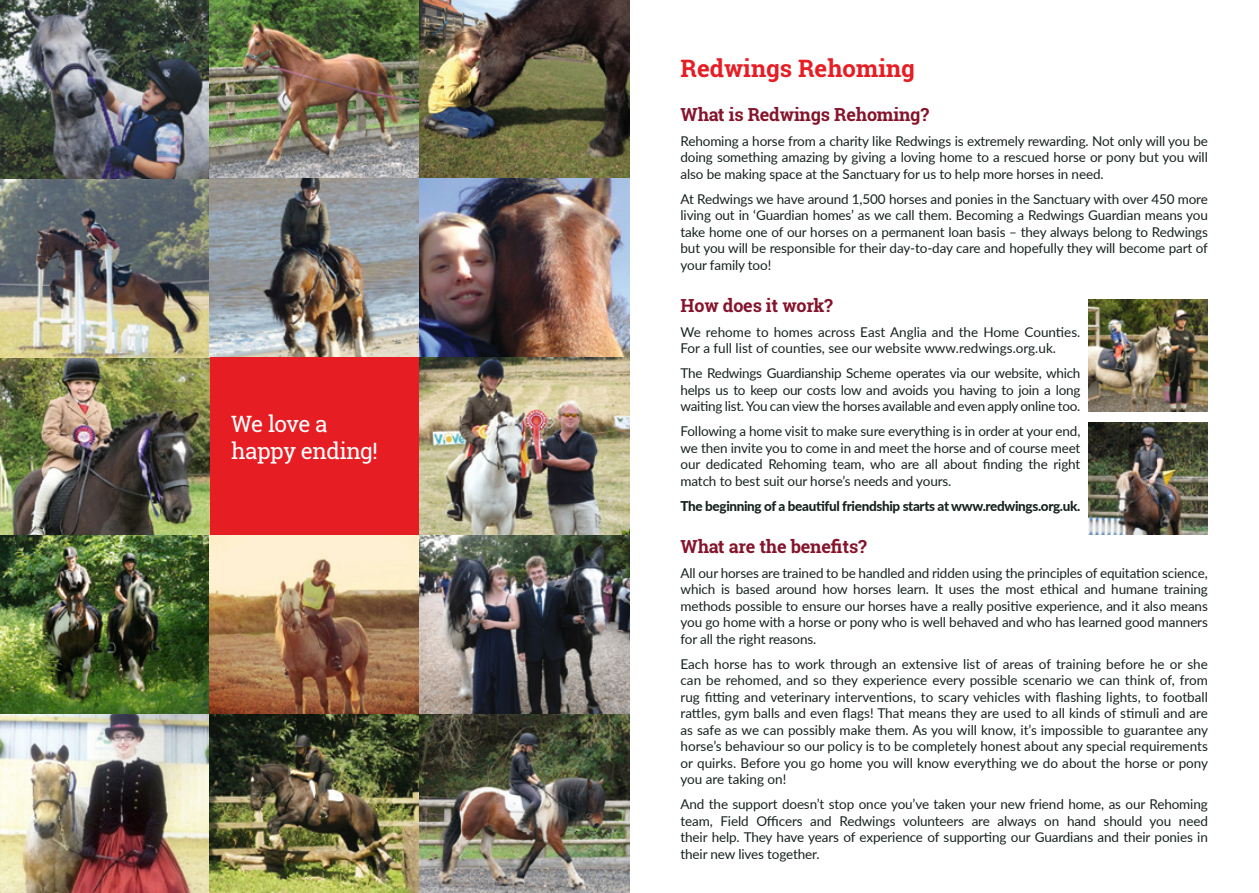
<style>
.page{position:relative;width:1259px;height:893px;background:#fff}
.page>*{position:absolute;margin:0;border:0;box-sizing:border-box;transform-origin:0 0}
.t1{font:700 24px "Roboto Slab";color:#e71d24}
.t2{font:22.5px/27px "Roboto Slab";letter-spacing:-.025em;color:#fff}
.t3{font:700 18px "Roboto Slab";letter-spacing:-.01em;color:#85142b}
.t4{font:13.5px/16.5px "Lato";letter-spacing:-.01em;color:#17221e;text-align:justify}
.t5{font:800 13.5px "Lato";letter-spacing:-.025em;color:#17221e}
</style>
<div class="page">
<img style="left:0;top:0;width:210px;height:893px">
<img style="left:210px;top:0;width:209px;height:357px">
<div style="left:210px;top:357px;width:209px;height:179px;background:#e71d24"></div>
<img style="left:210px;top:536px;width:209px;height:357px">
<img style="left:419px;top:0;width:210px;height:893px">
<img style="left:1089px;top:300px;width:119px;height:112px">
<img style="left:1089px;top:422px;width:119px;height:113px">
<h2 class="t2" style="left:231px;top:410px;width:148px">We love a happy ending!</h2>
<h1 class="t1" style="left:680px;top:52px;width:236px">Redwings Rehoming</h1>
<h3 class="t3" style="left:680px;top:102px;width:250px">What is Redwings Rehoming?</h3>
<p class="t4" style="left:680px;top:132px;width:529px">Rehoming a horse from a charity like Redwings is extremely rewarding. Not only will you be doing something amazing by giving a loving home to a rescued horse or pony but you will also be making space at the Sanctuary for us to help more horses in need.</p>
<p class="t4" style="left:680px;top:190px;width:529px">At Redwings we have around 1,500 horses and ponies in the Sanctuary with over 450 more living out in ‘Guardian homes’ as we call them. Becoming a Redwings Guardian means you take home one of our horses on a permanent loan basis – they always belong to Redwings but you will be responsible for their day-to-day care and hopefully they will become part of your family too!</p>
<h3 class="t3" style="left:680px;top:293px;width:154px">How does it work?</h3>
<p class="t4" style="left:680px;top:323px;width:401px">We rehome to homes across East Anglia and the Home Counties.<br>For a full list of counties, see our website www.redwings.org.uk.</p>
<p class="t4" style="left:680px;top:364px;width:401px">The Redwings Guardianship Scheme operates via our website, which helps us to keep our costs low and avoids you having to join a long waiting list. You can view the horses available and even apply online too.</p>
<p class="t4" style="left:680px;top:422px;width:401px">Following a home visit to make sure everything is in order at your end, we then invite you to come in and meet the horse and of course meet our dedicated Rehoming team, who are all about finding the right match to best suit our horse’s needs and yours.</p>
<p class="t5" style="left:680px;top:496px;width:401px">The beginning of a beautiful friendship starts at www.redwings.org.uk.</p>
<h3 class="t3" style="left:680px;top:534px;width:188px">What are the benefits?</h3>
<p class="t4" style="left:680px;top:564px;width:529px">All our horses are trained to be handled and ridden using the principles of equitation science, which is based around how horses learn. It uses the most ethical and humane training methods possible to ensure our horses have a really positive experience, and it also means you go home with a horse or pony who is well behaved and who has learned good manners for all the right reasons.</p>
<p class="t4" style="left:680px;top:655px;width:529px">Each horse has to work through an extensive list of areas of training before he or she can be rehomed, and so they experience every possible scenario we can think of, from rug fitting and veterinary interventions, to scary vehicles with flashing lights, to football rattles, gym balls and even flags! That means they are used to all kinds of stimuli and are as safe as we can possibly make them. As you will know, it’s impossible to guarantee any horse’s behaviour so our policy is to be completely honest about any special requirements or quirks. Before you go home you will know everything we do about the horse or pony you are taking on!</p>
<p class="t4" style="left:680px;top:795px;width:529px">And the support doesn’t stop once you’ve taken your new friend home, as our Rehoming team, Field Officers and Redwings volunteers are always on hand should you need their help. They have years of experience of supporting our Guardians and their ponies in their new lives together.</p>
</div>
